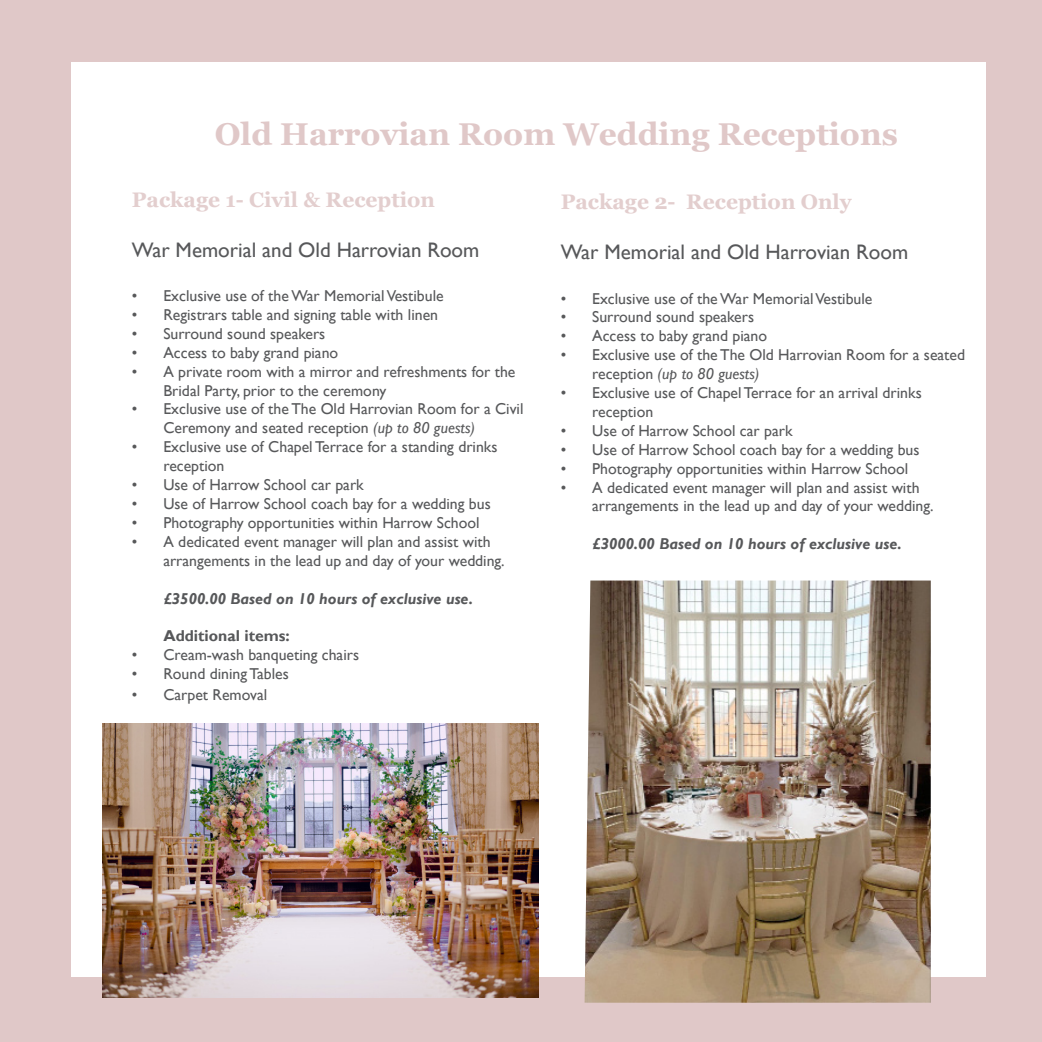
<style>
.page{position:relative;width:1042px;height:1042px;background:#e0c8c8}
.page>*{position:absolute;margin:0;border:0;box-sizing:border-box;transform-origin:0 0}
.t1{font:700 31.5px "Georgia";color:#e0c8c8}
.t2{font:21px "Gill Sans";color:#57585a}
.t3{font:700 21px "Georgia";color:#e3cece}
.t4{font:15.75px/18.9px "Gill Sans";color:#57585a}
.t5{font:italic 700 15.75px "Gill Sans";color:#57585a}
.t6{font:700 15.75px "Gill Sans";color:#57585a}
.s1{font-style:italic}
</style>
<div class="page">
<div style="left:71px;top:63px;width:914px;height:914px;background:#fff"></div>
<img style="left:102px;top:723px;width:436px;height:274px">
<img style="left:584px;top:580px;width:347px;height:422px">
<p class="t1" style="left:215px;top:114px;width:685px">Old Harrovian Room Wedding Receptions</p>
<p class="t3" style="left:132px;top:186px;width:305px">Package 1- Civil &amp; Reception</p>
<p class="t2" style="left:132px;top:238px;width:349px">War Memorial and Old Harrovian Room</p>
<p class="t4" style="left:132px;top:286px;width:313px">• Exclusive use of the War Memorial Vestibule</p>
<p class="t4" style="left:132px;top:305px;width:308px">• Registrars table and signing table with linen</p>
<p class="t4" style="left:132px;top:324px;width:195px">• Surround sound speakers</p>
<p class="t4" style="left:132px;top:343px;width:208px">• Access to baby grand piano</p>
<p class="t4" style="left:163px;top:362px;width:353px;text-indent:-32px">• A private room with a mirror and refreshments for the<br>Bridal Party, prior to the ceremony</p>
<p class="t4" style="left:163px;top:400px;width:362px;text-indent:-32px">• Exclusive use of the The Old Harrovian Room for a Civil<br>Ceremony and seated reception <span class="s1">(up to 80 guests)</span></p>
<p class="t4" style="left:163px;top:438px;width:336px;text-indent:-32px">• Exclusive use of Chapel Terrace for a standing drinks reception</p>
<p class="t4" style="left:132px;top:475px;width:233px">• Use of Harrow School car park</p>
<p class="t4" style="left:132px;top:494px;width:360px">• Use of Harrow School coach bay for a wedding bus</p>
<p class="t4" style="left:132px;top:513px;width:349px">• Photography opportunities within Harrow School</p>
<p class="t4" style="left:163px;top:532px;width:343px;text-indent:-32px">• A dedicated event manager will plan and assist with arrangements in the lead up and day of your wedding.</p>
<p class="t5" style="left:163px;top:589px;width:311px">£3500.00 Based on 10 hours of exclusive use.</p>
<p class="t6" style="left:163px;top:626px;width:128px">Additional items:</p>
<p class="t4" style="left:132px;top:646px;width:229px">• Cream-wash banqueting chairs</p>
<p class="t4" style="left:132px;top:664px;width:158px">• Round dining Tables</p>
<p class="t4" style="left:132px;top:685px;width:137px">• Carpet Removal</p>
<p class="t3" style="left:561px;top:188px;width:292px">Package 2- Reception Only</p>
<p class="t2" style="left:561px;top:240px;width:349px">War Memorial and Old Harrovian Room</p>
<p class="t4" style="left:561px;top:289px;width:313px">• Exclusive use of the War Memorial Vestibule</p>
<p class="t4" style="left:561px;top:308px;width:195px">• Surround sound speakers</p>
<p class="t4" style="left:561px;top:327px;width:208px">• Access to baby grand piano</p>
<p class="t4" style="left:592px;top:346px;width:374px;text-indent:-32px">• Exclusive use of the The Old Harrovian Room for a seated reception <span class="s1">(up to 80 guests)</span></p>
<p class="t4" style="left:592px;top:383px;width:331px;text-indent:-32px">• Exclusive use of Chapel Terrace for an arrival drinks reception</p>
<p class="t4" style="left:561px;top:421px;width:233px">• Use of Harrow School car park</p>
<p class="t4" style="left:561px;top:440px;width:360px">• Use of Harrow School coach bay for a wedding bus</p>
<p class="t4" style="left:561px;top:459px;width:349px">• Photography opportunities within Harrow School</p>
<p class="t4" style="left:592px;top:478px;width:343px;text-indent:-32px">• A dedicated event manager will plan and assist with arrangements in the lead up and day of your wedding.</p>
<p class="t5" style="left:592px;top:535px;width:311px">£3000.00 Based on 10 hours of exclusive use.</p>
</div>
